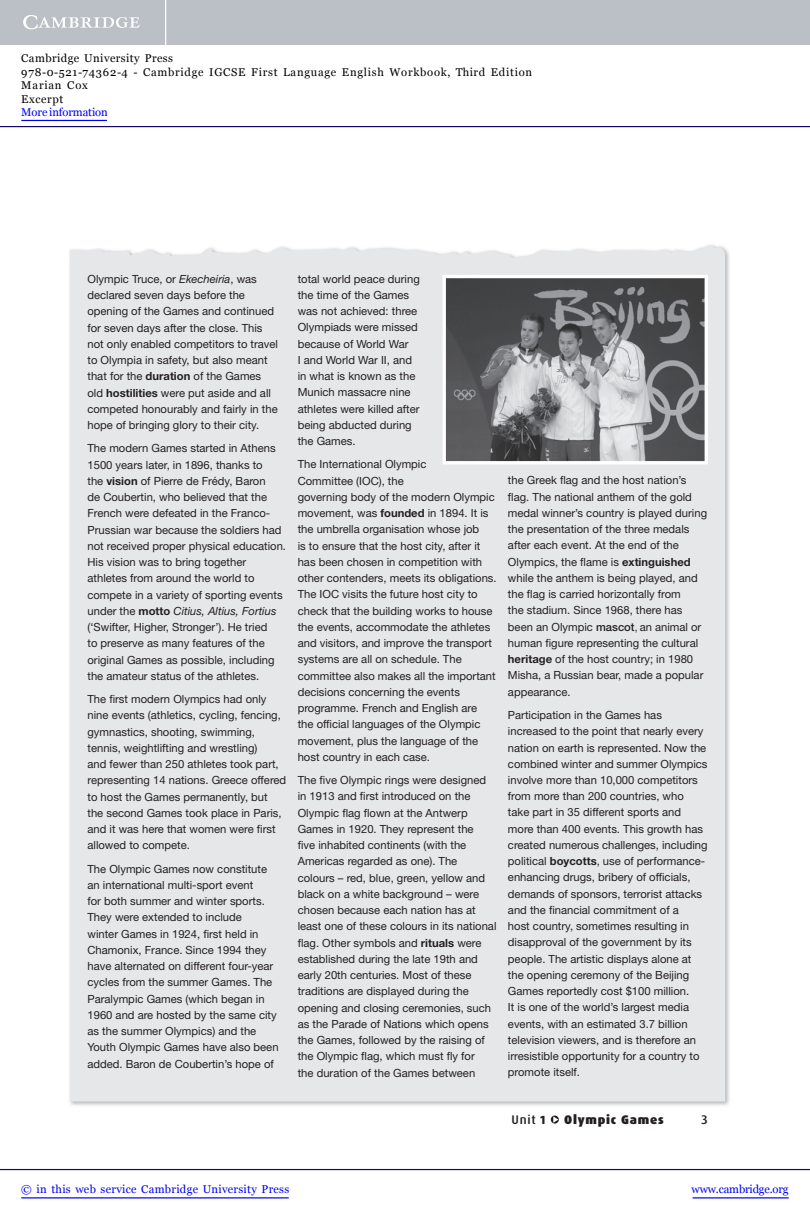
<style>
.page{position:relative;width:810px;height:1215px;background:#fff}
.page>*{position:absolute;margin:0;border:0;box-sizing:border-box;transform-origin:0 0}
.t1{font:900 12.5px "Dax";letter-spacing:.06em;color:#231f20}
.t2{font:500 12.5px "Dax";color:#231f20}
.t3{font:11.25px/16.2px "Helvetica Neue LT Std";color:#231f20}
.t4{font:11.25px/13.5px "Georgia";letter-spacing:.065em;color:#000}
.t5{font:11.25px "Georgia";letter-spacing:.025em;color:#0000f1}
.t6{font:11.25px "Georgia";letter-spacing:-.015em;color:#0000f1}
.t7{font:11.25px "Georgia";letter-spacing:-.01em;color:#0000f1}
.s1{font-style:italic}
.s2{font-weight:700}
.s3{font-weight:500}
.s4{font-stretch:condensed}
.s5{font-family:"Myriad Pro";font-weight:900}
</style>
<div class="page">
<div style="left:69px;top:245px;width:656px;height:857px;background:#e6e7e9"></div>
<svg style="left:443px;top:275px;width:265px;height:189px;background:#7d7e7f"></svg>
<svg style="left:551px;top:1116px;width:8px;height:8px"></svg>
<svg style="left:553px;top:1116px;width:5px;height:7px"></svg>
<div style="left:0;top:0;width:810px;height:45px;background:#bac0c6"></div>
<svg style="left:23px;top:15px;width:117px;height:14px"></svg>
<hr style="left:165px;top:0;width:1px;height:45px;background:#fff">
<hr style="left:0;top:1169px;width:810px;height:1px;background:#150666">
<hr style="left:693px;top:1197px;width:96px;height:1px;background:#0000f1">
<hr style="left:0;top:126px;width:810px;height:1px;background:#150666">
<hr style="left:21px;top:1197px;width:268px;height:1px;background:#0000f1">
<hr style="left:21px;top:120px;width:86px;height:1px;background:#0000f1">
<p class="t4" style="left:21px;top:52px;width:512px">Cambridge University Press<br>978-0-521-74362-4 - Cambridge IGCSE First Language English Workbook, Third Edition Marian Cox<br>Excerpt</p>
<p class="t7" style="left:21px;top:106px;width:88px">More information</p>
<p class="t3" style="left:87px;top:272px;width:192px">Olympic Truce, or <span class="s1">Ekecheiria</span>, was declared seven days before the opening of the Games and continued for seven days after the close. This not only enabled competitors to travel to Olympia in safety, but also meant that for the <span class="s2">duration</span> of the Games old <span class="s2">hostilities</span> were put aside and all competed honourably and fairly in the hope of bringing glory to their city.</p>
<p class="t3" style="left:87px;top:441px;width:200px">The modern Games started in Athens 1500 years later, in 1896, thanks to<br>the <span class="s2">vision</span> of Pierre de Frédy, Baron<br>de Coubertin, who believed that the French were defeated in the Franco-Prussian war because the soldiers had not received proper physical education.<br>His vision was to bring together athletes from around the world to compete in a variety of sporting events under the <span class="s2">motto</span> <span class="s1">Citius, Altius, Fortius </span>(‘Swifter, Higher, Stronger’). He tried<br>to preserve as many features of the original Games as possible, including the amateur status of the athletes.</p>
<p class="t3" style="left:87px;top:692px;width:200px">The first modern Olympics had only nine events (athletics, cycling, fencing, gymnastics, shooting, swimming, tennis, weightlifting and wrestling)<br>and fewer than 250 athletes took part, representing 14 nations. Greece offered to host the Games permanently, but the second Games took place in Paris, and it was here that women were first allowed to compete.</p>
<p class="t3" style="left:87px;top:862px;width:193px">The Olympic Games now constitute an international multi-sport event<br>for both summer and winter sports.<br>They were extended to include<br>winter Games in 1924, first held in Chamonix, France. Since 1994 they have alternated on different four-year cycles from the summer Games. The Paralympic Games (which began in 1960 and are hosted by the same city as the summer Olympics) and the Youth Olympic Games have also been added. Baron de Coubertin’s hope of</p>
<p class="t3" style="left:298px;top:272px;width:124px">total world peace during the time of the Games was not achieved: three<br>Olympiads were missed because of World War<br>I and World War II, and in what is known as the<br>Munich massacre nine athletes were killed after being abducted during the Games.</p>
<p class="t3" style="left:298px;top:457px;width:201px">The International Olympic<br>Committee (IOC), the<br>governing body of the modern Olympic movement, was <span class="s2">founded</span> in 1894. It is the umbrella organisation whose job<br>is to ensure that the host city, after it has been chosen in competition with other contenders, meets its obligations.<br>The IOC visits the future host city to check that the building works to house the events, accommodate the athletes and visitors, and improve the transport systems are all on schedule. The committee also makes all the important decisions concerning the events programme. French and English are<br>the official languages of the Olympic movement, plus the language of the host country in each case.</p>
<p class="t3" style="left:298px;top:773px;width:200px">The five Olympic rings were designed in 1913 and first introduced on the Olympic flag flown at the Antwerp Games in 1920. They represent the<br>five inhabited continents (with the Americas regarded as one). The colours – red, blue, green, yellow and black on a white background – were chosen because each nation has at least one of these colours in its national flag. Other symbols and <span class="s2">rituals</span> were established during the late 19th and early 20th centuries. Most of these traditions are displayed during the opening and closing ceremonies, such as the Parade of Nations which opens the Games, followed by the raising of the Olympic flag, which must fly for<br>the duration of the Games between</p>
<p class="t3" style="left:508px;top:474px;width:201px">the Greek flag and the host nation’s flag. The national anthem of the gold medal winner’s country is played during the presentation of the three medals after each event. At the end of the Olympics, the flame is <span class="s2">extinguished </span>while the anthem is being played, and the flag is carried horizontally from<br>the stadium. Since 1968, there has been an Olympic <span class="s3">mascot</span><span class="s4">,</span> an animal or human figure representing the cultural <span class="s2">heritage</span> of the host country; in 1980<br>Misha, a Russian bear, made a popular appearance.</p>
<p class="t3" style="left:508px;top:708px;width:201px">Participation in the Games has increased to the point that nearly every nation on earth is represented. Now the combined winter and summer Olympics involve more than 10,000 competitors from more than 200 countries, who take part in 35 different sports and more than 400 events. This growth has created numerous challenges, including political <span class="s2">boycotts</span>, use of performance&shy;enhancing drugs, bribery of officials, demands of sponsors, terrorist attacks and the financial commitment of a<br>host country, sometimes resulting in disapproval of the government by its people. The artistic displays alone at the opening ceremony of the Beijing Games reportedly cost $100 million.<br>It is one of the world’s largest media events, with an estimated 3.7 billion television viewers, and is therefore an irresistible opportunity for a country to promote itself.</p>
<p class="t2" style="left:512px;top:1112px;width:37px">Unit <span class="s5">1</span></p>
<p class="t1" style="left:564px;top:1112px;width:101px">Olympic Games</p>
<p class="t2" style="left:701px;top:1112px;width:8px">3</p>
<p class="t5" style="left:21px;top:1182px;width:269px">© in this web service Cambridge University Press</p>
<p class="t6" style="left:692px;top:1182px;width:99px">www.cambridge.org</p>
</div>
